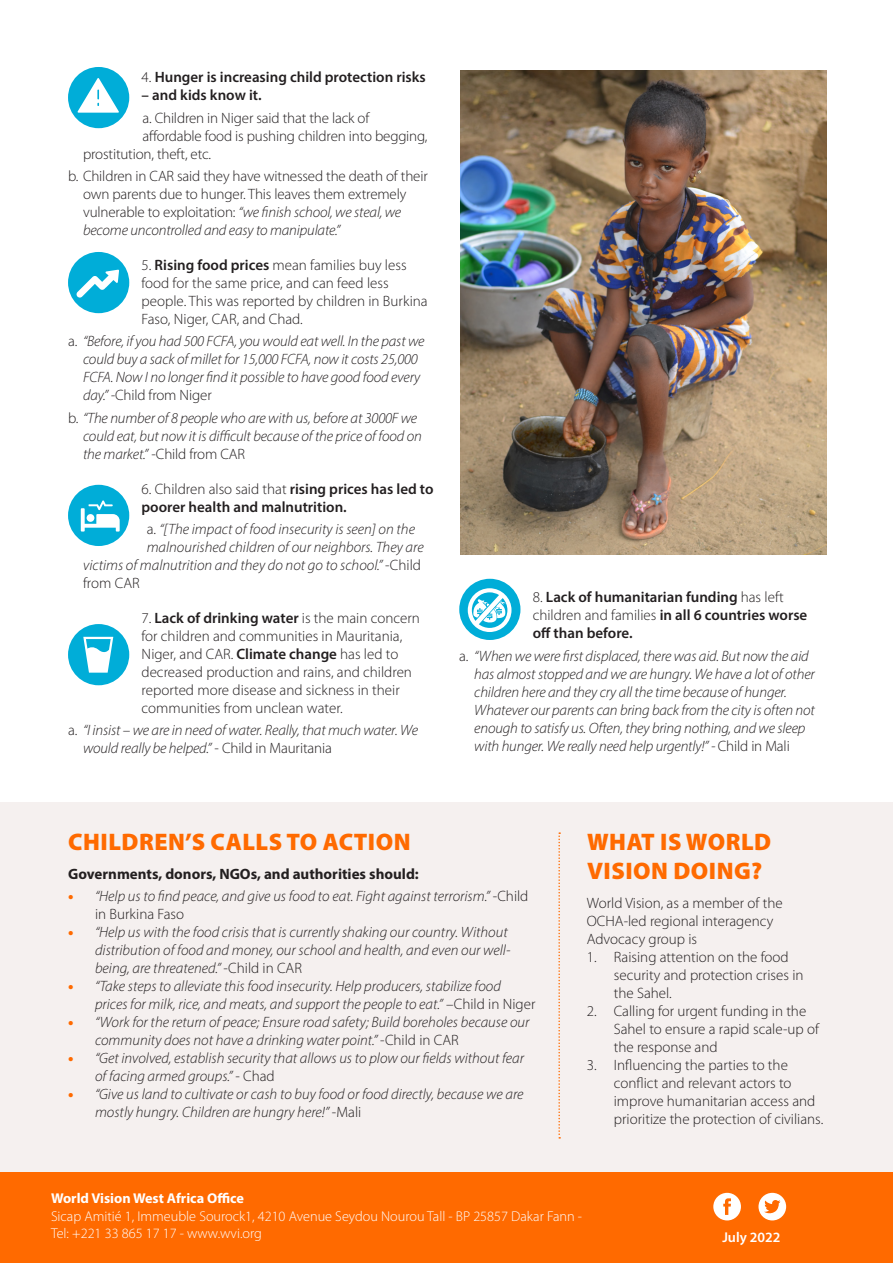
<style>
.page{position:relative;width:893px;height:1263px;background:#fff}
.page>*{position:absolute;margin:0;border:0;box-sizing:border-box;transform-origin:0 0}
.t1{font:900 24px/28.8px "Myriad Pro";letter-spacing:.02em;color:#ff6a00}
.t2{font:italic 300 15px/18px "Myriad Pro";color:#231f20}
.t3{font:300 15px/18px "Myriad Pro";color:#231f20}
.t4{font:600 15px/18px "Myriad Pro";color:#231f20}
.t5{font:700 15px "Myriad Pro";color:#231f20}
.t6{font:300 14.25px/17.1px "Myriad Pro";color:#fff}
.t7{font:700 14.25px "Myriad Pro";color:#fff}
.t8{font:600 14.25px "Myriad Pro";color:#fff}
.s1{font-weight:300}
.s2{font-style:italic}
.s3{font-weight:600}
.s4{font-style:normal}
.s5{font-weight:900;font-style:normal;color:#ff6a00}
</style>
<div class="page">
<div style="left:0;top:802px;width:893px;height:372px;background:#f5f0ef"></div>
<div style="left:68px;top:67px;width:61px;height:61px;background:#00add8;border-radius:50%"></div>
<div style="left:68px;top:252px;width:61px;height:61px;background:#00add8;border-radius:50%"></div>
<div style="left:68px;top:485px;width:61px;height:61px;background:#00add8;border-radius:50%"></div>
<div style="left:68px;top:624px;width:61px;height:61px;background:#00add8;border-radius:50%"></div>
<img style="left:460px;top:70px;width:366px;height:485px">
<div style="left:459px;top:579px;width:61px;height:61px;background:#00add8;border-radius:50%"></div>
<div style="left:0;top:1172px;width:893px;height:91px;background:#ff6a00"></div>
<div style="left:758px;top:1193px;width:28px;height:27px;background:#fff;border-radius:50%"></div>
<svg style="left:764px;top:1200px;width:16px;height:18px"></svg>
<div style="left:713px;top:1193px;width:28px;height:27px;background:#fff;border-radius:50%"></div>
<svg style="left:723px;top:1198px;width:8px;height:17px"></svg>
<svg style="left:558px;top:832px;width:2px;height:306px"></svg>
<svg style="left:78px;top:78px;width:41px;height:35px"></svg>
<svg style="left:76px;top:270px;width:43px;height:28px"></svg>
<svg style="left:81px;top:500px;width:39px;height:31px"></svg>
<div style="left:87px;top:514px;width:7px;height:8px;background:#fff;border-radius:50%"></div>
<svg style="left:83px;top:637px;width:30px;height:36px"></svg>
<svg style="left:468px;top:588px;width:43px;height:44px"></svg>
<p class="t4" style="left:142px;top:68px;width:286px"><span class="s1">4.</span> Hunger is increasing child protection risks</p>
<p class="t4" style="left:142px;top:86px;width:122px">– and kids know it.</p>
<p class="t3" style="left:142px;top:109px;width:228px">a. Children in Niger said that the lack of</p>
<p class="t3" style="left:142px;top:127px;width:287px">affordable food is pushing children into begging,</p>
<p class="t3" style="left:83px;top:145px;width:130px">prostitution, theft, etc.</p>
<p class="t3" style="left:83px;top:167px;width:346px;text-indent:-15px">b. Children in CAR said they have witnessed the death of their own parents due to hunger. This leaves them extremely vulnerable to exploitation: <span class="s2">“we finish school, we steal, we become uncontrolled and easy to manipulate.”</span></p>
<p class="t3" style="left:142px;top:256px;width:288px">5. <span class="s3">Rising food prices</span> mean families buy less food for the same price, and can feed less people. This was reported by children in Burkina Faso, Niger, CAR, and Chad.</p>
<p class="t2" style="left:83px;top:332px;width:343px;text-indent:-15px"><span class="s4">a.</span> “Before, if you had 500 FCFA, you would eat well. In the past we could buy a sack of millet for 15,000 FCFA, now it costs 25,000<br>FCFA. Now I no longer find it possible to have good food every day.” -<span class="s4">Child from Niger</span></p>
<p class="t2" style="left:83px;top:408px;width:340px;text-indent:-15px"><span class="s4">b.</span> “The number of 8 people who are with us, before at 3000F we could eat, but now it is difficult because of the price of food on the market.” <span class="s4">-Child from CAR</span></p>
<p class="t4" style="left:142px;top:479px;width:294px"><span class="s1">6. Children also said that</span> rising prices has led to poorer health and malnutrition.</p>
<p class="t2" style="left:147px;top:520px;width:270px"><span class="s4">a.</span> “[The impact of food insecurity is seen] on the</p>
<p class="t2" style="left:147px;top:538px;width:278px">malnourished children of our neighbors. They are</p>
<p class="t2" style="left:83px;top:556px;width:339px">victims of malnutrition and they do not go to school.” <span class="s4">-Child</span></p>
<p class="t3" style="left:83px;top:574px;width:58px">from CAR</p>
<p class="t3" style="left:142px;top:609px;width:280px">7. <span class="s3">Lack of drinking water</span> is the main concern for children and communities in Mauritania, Niger, and CAR. <span class="s3">Climate change</span> has led to decreased production and rains, and children reported more disease and sickness in their communities from unclean water.</p>
<p class="t2" style="left:83px;top:721px;width:336px;text-indent:-15px"><span class="s4">a.</span> “I insist – we are in need of water. Really, that much water. We would really be helped.” <span class="s4">- Child in Mauritania</span></p>
<p class="t4" style="left:533px;top:588px;width:276px"><span class="s1">8.</span> Lack of humanitarian funding <span class="s1">has left children and families</span> in all 6 countries worse off than before.</p>
<p class="t2" style="left:474px;top:646px;width:342px;text-indent:-15px"><span class="s4">a.</span> “When we were first displaced, there was aid. But now the aid has almost stopped and we are hungry. We have a lot of other children here and they cry all the time because of hunger.<br>Whatever our parents can bring back from the city is often not enough to satisfy us. Often, they bring nothing, and we sleep with hunger. We really need help urgently!” - <span class="s4">Child in Mali</span></p>
<p class="t1" style="left:68px;top:827px;width:344px">CHILDREN’S CALLS TO ACTION</p>
<p class="t5" style="left:68px;top:864px;width:352px">Governments, donors, NGOs, and authorities should:</p>
<p class="t2" style="left:95px;top:887px;width:435px;text-indent:-27px"><span class="s5">•</span> “Help us to find peace, and give us food to eat. Fight against terrorism.” <span class="s4">-Child in Burkina Faso</span></p>
<p class="t2" style="left:95px;top:923px;width:417px;text-indent:-27px"><span class="s5">•</span> “Help us with the food crisis that is currently shaking our country. Without distribution of food and money, our school and health, and even our well&shy;being, are threatened.” <span class="s4">-Child in CAR</span></p>
<p class="t2" style="left:95px;top:977px;width:442px;text-indent:-27px"><span class="s5">•</span> “Take steps to alleviate this food insecurity. Help producers, stabilize food prices for milk, rice, and meats, and support the people to eat.” <span class="s4">–Child in Niger</span></p>
<p class="t2" style="left:95px;top:1013px;width:436px;text-indent:-27px"><span class="s5">•</span> “Work for the return of peace; Ensure road safety; Build boreholes because our community does not have a drinking water point.” <span class="s4">-Child in CAR</span></p>
<p class="t2" style="left:95px;top:1049px;width:431px;text-indent:-27px"><span class="s5">•</span> “Get involved, establish security that allows us to plow our fields without fear of facing armed groups.” <span class="s4">- Chad</span></p>
<p class="t2" style="left:95px;top:1085px;width:430px;text-indent:-27px"><span class="s5">•</span> “Give us land to cultivate or cash to buy food or food directly, because we are mostly hungry. Children are hungry here!” <span class="s4">-Mali</span></p>
<p class="t1" style="left:587px;top:827px;width:186px">WHAT IS WORLD<br>VISION DOING?</p>
<p class="t3" style="left:587px;top:893px;width:197px">World Vision, as a member of the<br>OCHA-led regional interagency<br>Advocacy group is</p>
<p class="t3" style="left:614px;top:947px;width:191px;text-indent:-27px">1. Raising attention on the food security and protection crises in the Sahel.</p>
<p class="t3" style="left:614px;top:1001px;width:207px;text-indent:-27px">2. Calling for urgent funding in the<br>Sahel to ensure a rapid scale-up of the response and</p>
<p class="t3" style="left:614px;top:1055px;width:211px;text-indent:-27px">3. Influencing the parties to the conflict and relevant actors to improve humanitarian access and prioritize the protection of civilians.</p>
<p class="t7" style="left:51px;top:1189px;width:195px">World Vision West Africa Office</p>
<p class="t6" style="left:51px;top:1207px;width:533px">Sicap Amitié 1, Immeuble Sourock1, 4210 Avenue Seydou Nourou Tall - BP 25857 Dakar Fann -<br>Tel: +221 33 865 17 17 - www.wvi.org</p>
<p class="t8" style="left:722px;top:1228px;width:59px">July 2022</p>
</div>
